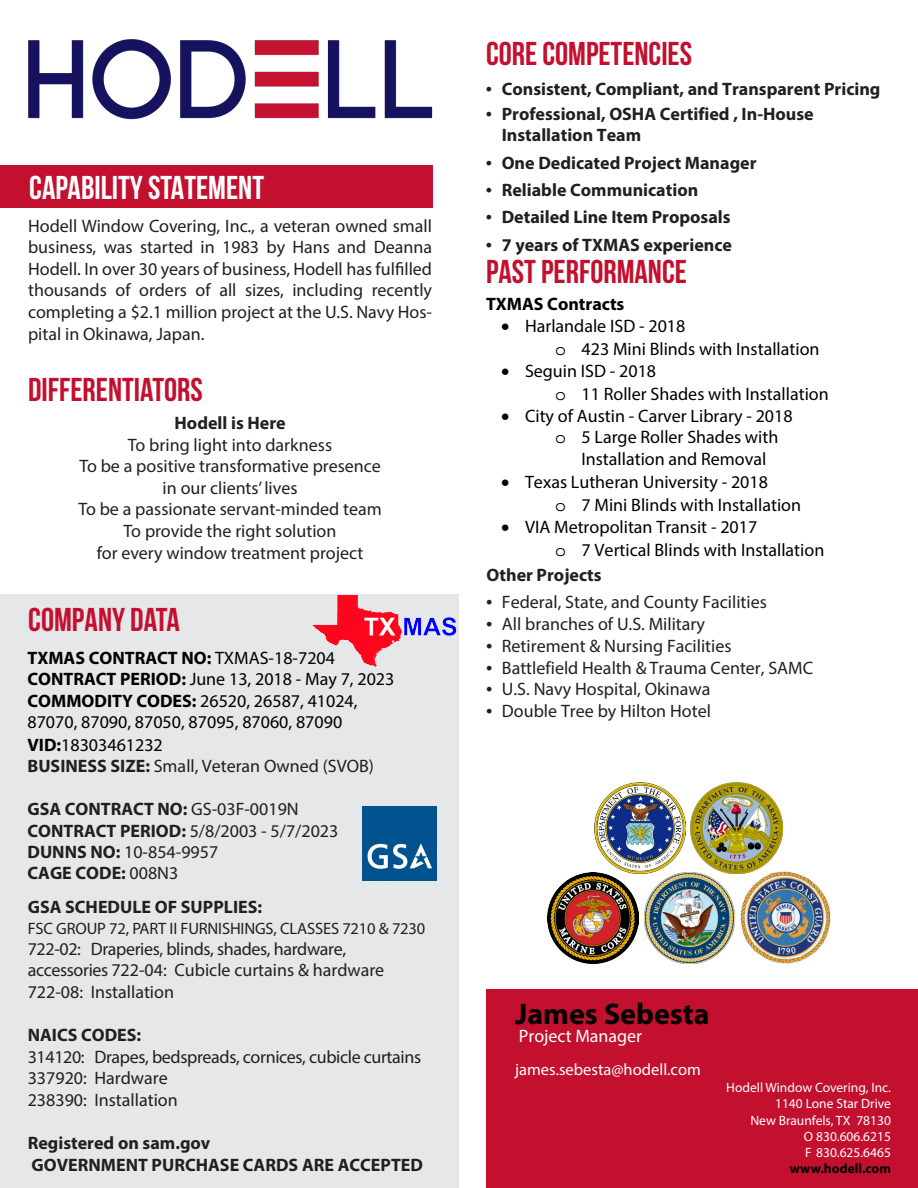
<style>
.page{position:relative;width:918px;height:1188px;background:#fff}
.page>*{position:absolute;margin:0;border:0;box-sizing:border-box;transform-origin:0 0}
.t1{font:700 33px "Bebas Neue";color:#c3102f}
.t2{font:700 33px "Bebas Neue";color:#fff}
.t3{font:700 30px "Myriad Pro";color:#000}
.t4{font:18px/21.6px "Myriad Pro";color:#231f20;text-align:justify}
.t5{font:18px/21.6px "Myriad Pro";color:#000}
.t6{font:700 18px/21.5px "Myriad Pro";color:#231f20}
.t7{font:18px/21.6px "Myriad Pro";letter-spacing:-.02em;color:#231f20}
.t8{font:700 18px "Myriad Pro";color:#000}
.t9{font:18px "Myriad Pro";color:#fff}
.t10{font:16.5px "Myriad Pro";letter-spacing:-.01em;color:#231f20}
.t11{font:16.5px "Myriad Pro";color:#fff}
.t12{font:13.5px "Myriad Pro";color:#fff}
.t13{font:700 13.5px "Myriad Pro";color:#000}
.s1{font-weight:700}
.s2{font-weight:700;color:#231f20}
.s3{color:#231f20}
.s4{font-weight:400}
.s5{font-weight:400;font-size:22.5px}
.s6{font-family:"Courier Std"}
.s7{font-size:22.5px}
</style>
<div class="page">
<div style="left:0;top:594px;width:459px;height:594px;background:#e6e7e9"></div>
<div style="left:0;top:165px;width:432px;height:43px;background:#c3102f"></div>
<img style="left:28px;top:39px;width:405px;height:81px">
<img style="left:740px;top:872px;width:91px;height:91px">
<img style="left:548px;top:872px;width:90px;height:91px">
<img style="left:644px;top:872px;width:91px;height:91px">
<img style="left:595px;top:783px;width:91px;height:91px">
<img style="left:691px;top:783px;width:91px;height:91px">
<div style="left:486px;top:989px;width:432px;height:199px;background:#c3102f"></div>
<img style="left:363px;top:807px;width:73px;height:73px">
<img style="left:312px;top:595px;width:145px;height:71px">
<p class="t2" style="left:29px;top:169px;width:236px">CAPABILITY STATEMENT</p>
<p class="t4" style="left:28px;top:215px;width:406px">Hodell Window Covering, Inc., a veteran owned small business, was started in 1983 by Hans and Deanna Hodell. In over 30 years of business, Hodell has fulfilled thousands of orders of all sizes, including recently completing a $2.1 million project at the U.S. Navy Hos&shy;pital in Okinawa, Japan.</p>
<p class="t1" style="left:28px;top:372px;width:176px">DIFFERENTIATORS</p>
<p class="t6" style="left:175px;top:412px;width:112px">Hodell is Here</p>
<p class="t4" style="left:128px;top:434px;width:206px">To bring light into darkness</p>
<p class="t4" style="left:79px;top:455px;width:303px">To be a positive transformative presence</p>
<p class="t4" style="left:163px;top:477px;width:136px">in our clients’ lives</p>
<p class="t4" style="left:78px;top:498px;width:305px">To be a passionate servant-minded team</p>
<p class="t4" style="left:124px;top:520px;width:214px">To provide the right solution</p>
<p class="t4" style="left:97px;top:542px;width:268px">for every window treatment project</p>
<p class="t1" style="left:28px;top:602px;width:153px">COMPANY DATA</p>
<p class="t5" style="left:28px;top:647px;width:368px"><span class="s1">TXMAS CONTRACT NO:</span> TXMAS-18-7204<br><span class="s1">CONTRACT PERIOD:</span> June 13, 2018 - May 7, 2023<br><span class="s1">COMMODITY CODES:</span> 26520, 26587, 41024, 87070, 87090, 87050, 87095, 87060, 87090<br><span class="s1">VID:</span>18303461232<br><span class="s2">BUSINESS SIZE:</span> <span class="s3">Small, Veteran Owned (SVOB)</span></p>
<p class="t6" style="left:28px;top:798px;width:312px">GSA CONTRACT NO: <span class="s4">GS-03F-0019N<br></span>CONTRACT PERIOD: <span class="s4">5/8/2003 - 5/7/2023<br></span>DUNNS NO: <span class="s4">10-854-9957<br></span>CAGE CODE: <span class="s4">008N3</span></p>
<p class="t6" style="left:28px;top:896px;width:236px">GSA SCHEDULE OF SUPPLIES:</p>
<p class="t10" style="left:28px;top:918px;width:399px">FSC GROUP 72, PART II FURNISHINGS, CLASSES 7210 &amp; 7230</p>
<p class="t7" style="left:28px;top:938px;width:358px">722-02: Draperies, blinds, shades, hardware, accessories 722-04: Cubicle curtains &amp; hardware<br>722-08: Installation</p>
<p class="t7" style="left:28px;top:1024px;width:395px"><span class="s1">NAICS CODES:<br></span>314120: Drapes, bedspreads, cornices, cubicle curtains<br>337920: Hardware<br>238390: Installation</p>
<p class="t6" style="left:28px;top:1132px;width:397px">Registered on sam.gov<br>GOVERNMENT PURCHASE CARDS ARE ACCEPTED</p>
<p class="t1" style="left:486px;top:36px;width:208px">CORE COMPETENCIES</p>
<p class="t6" style="left:486px;top:77px;width:396px"><span class="s5">•</span> Consistent, Compliant, and Transparent Pricing</p>
<p class="t6" style="left:502px;top:102px;width:313px;text-indent:-16px"><span class="s5">•</span> Professional, OSHA Certified , In-House<br>Installation Team</p>
<p class="t6" style="left:486px;top:151px;width:272px"><span class="s5">•</span> One Dedicated Project Manager</p>
<p class="t6" style="left:486px;top:179px;width:214px"><span class="s5">•</span> Reliable Communication</p>
<p class="t6" style="left:486px;top:206px;width:246px"><span class="s5">•</span> Detailed Line Item Proposals</p>
<p class="t6" style="left:486px;top:233px;width:248px"><span class="s5">•</span> 7 years of TXMAS experience</p>
<p class="t1" style="left:486px;top:254px;width:202px">PAST PERFORMANCE</p>
<p class="t8" style="left:486px;top:292px;width:140px">TXMAS Contracts</p>
<p class="t5" style="left:555px;top:315px;width:266px;line-height:22.5px;text-indent:-54px">• Harlandale ISD - 2018<br><span class="s6">o</span> 423 Mini Blinds with Installation</p>
<p class="t5" style="left:555px;top:360px;width:275px;line-height:22.5px;text-indent:-54px">• Seguin ISD - 2018<br><span class="s6">o</span> 11 Roller Shades with Installation</p>
<p class="t5" style="left:501px;top:405px;width:293px">• City of Austin - Carver Library - 2018</p>
<p class="t5" style="left:555px;top:426px;width:225px"><span class="s6">o</span> 5 Large Roller Shades with</p>
<p class="t5" style="left:582px;top:448px;width:186px">Installation and Removal</p>
<p class="t5" style="left:555px;top:471px;width:248px;line-height:22.5px;text-indent:-54px">• Texas Lutheran University - 2018<br><span class="s6">o</span> 7 Mini Blinds with Installation</p>
<p class="t5" style="left:555px;top:516px;width:271px;line-height:22.5px;text-indent:-54px">• VIA Metropolitan Transit - 2017<br><span class="s6">o</span> 7 Vertical Blinds with Installation</p>
<p class="t6" style="left:487px;top:564px;width:117px">Other Projects</p>
<p class="t4" style="left:486px;top:591px;width:282px"><span class="s7">•</span> Federal, State, and County Facilities</p>
<p class="t4" style="left:486px;top:613px;width:220px"><span class="s7">•</span> All branches of U.S. Military</p>
<p class="t4" style="left:486px;top:635px;width:247px"><span class="s7">•</span> Retirement &amp; Nursing Facilities</p>
<p class="t4" style="left:486px;top:656px;width:329px"><span class="s7">•</span> Battlefield Health &amp; Trauma Center, SAMC</p>
<p class="t4" style="left:486px;top:678px;width:226px"><span class="s7">•</span> U.S. Navy Hospital, Okinawa</p>
<p class="t4" style="left:486px;top:700px;width:226px"><span class="s7">•</span> Double Tree by Hilton Hotel</p>
<p class="t3" style="left:515px;top:994px;width:196px">James Sebesta</p>
<p class="t9" style="left:519px;top:1025px;width:125px">Project Manager</p>
<p class="t11" style="left:515px;top:1059px;width:187px">james.sebesta@hodell.com</p>
<p class="t12" style="left:726px;top:1079px;width:166px">Hodell Window Covering, Inc.</p>
<p class="t12" style="left:775px;top:1096px;width:117px">1140 Lone Star Drive</p>
<p class="t12" style="left:750px;top:1112px;width:142px">New Braunfels, TX 78130</p>
<p class="t12" style="left:804px;top:1128px;width:89px">O 830.606.6215</p>
<p class="t12" style="left:805px;top:1144px;width:87px">F 830.625.6465</p>
<p class="t13" style="left:790px;top:1160px;width:103px">www.hodell.com</p>
</div>
